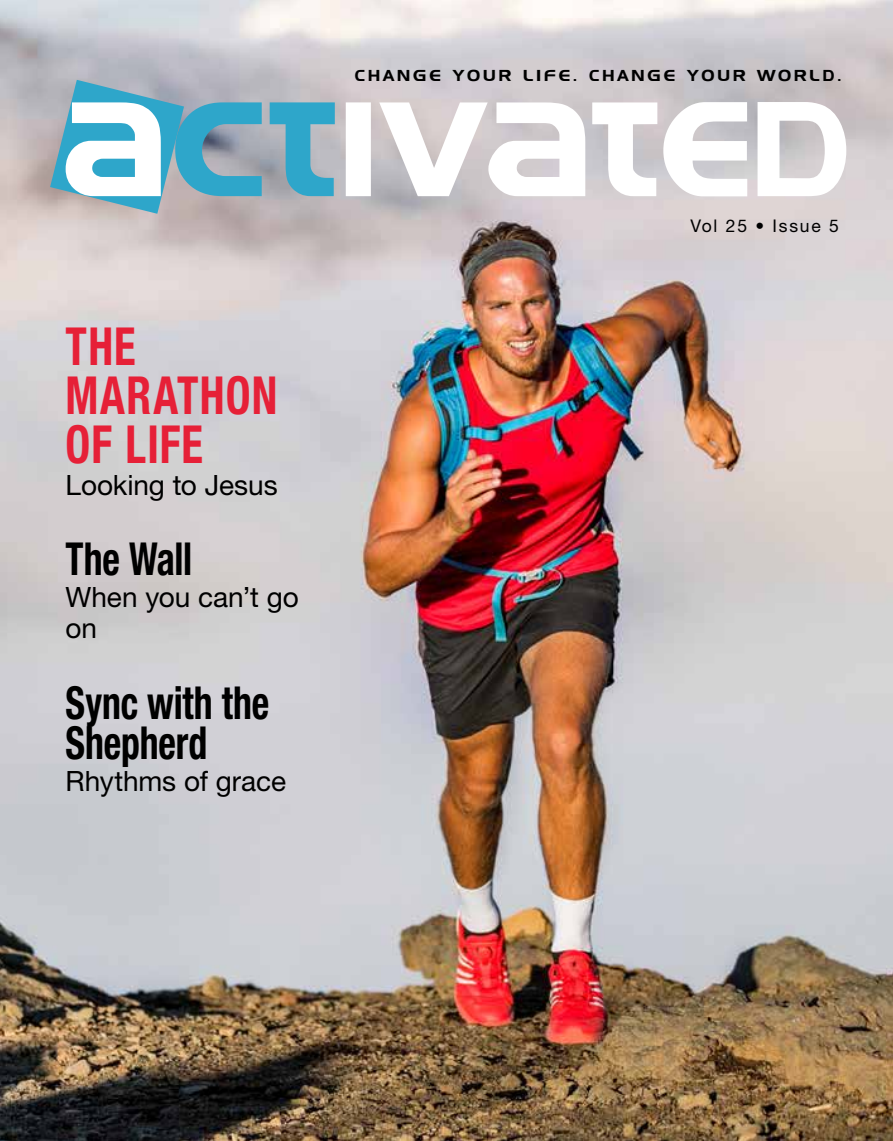
<style>
.page{position:relative;width:893px;height:1141px;background:#fff}
.page>*{position:absolute;margin:0;border:0;box-sizing:border-box;transform-origin:0 0}
.t1{font:700 condensed 52.5px/49px "Helvetica Neue LT Std";letter-spacing:.025em;color:#e62037;scale:.85 1}
.t2{font:700 condensed 45.5px/40.2px "Helvetica Neue LT Std";letter-spacing:-.005em;color:#000;scale:.83 1}
.t3{font:28px/31.5px "Helvetica Neue LT Std";letter-spacing:-.005em;color:#000}
.t4{font:17.5px "Helvetica Neue LT Std";letter-spacing:.1em;color:#000}
.t5{font:15.75px "Denmark";letter-spacing:.19em;color:#000}
</style>
<div class="page">
<img style="left:0;top:0;width:893px;height:1141px">
<svg style="left:346px;top:102px;width:500px;height:94px"></svg>
<svg style="left:50px;top:80px;width:285px;height:134px"></svg>
<h1 class="t1" style="left:66px;top:322px;width:251px">THE<br>MARATHON<br>OF LIFE</h1>
<p class="t3" style="left:66px;top:469px;width:214px">Looking to Jesus</p>
<h2 class="t2" style="left:66px;top:539px;width:154px">The Wall</h2>
<p class="t3" style="left:66px;top:581px;width:235px">When you can’t go on</p>
<h2 class="t2" style="left:66px;top:682px;width:247px">Sync with the<br>Shepherd</h2>
<p class="t3" style="left:66px;top:765px;width:222px">Rhythms of grace</p>
<p class="t5" style="left:355px;top:66px;width:488px">CHANGE YOUR LIFE. CHANGE YOUR WORLD.</p>
<p class="t4" style="left:690px;top:216px;width:150px">Vol 25 • Issue 5</p>
</div>
